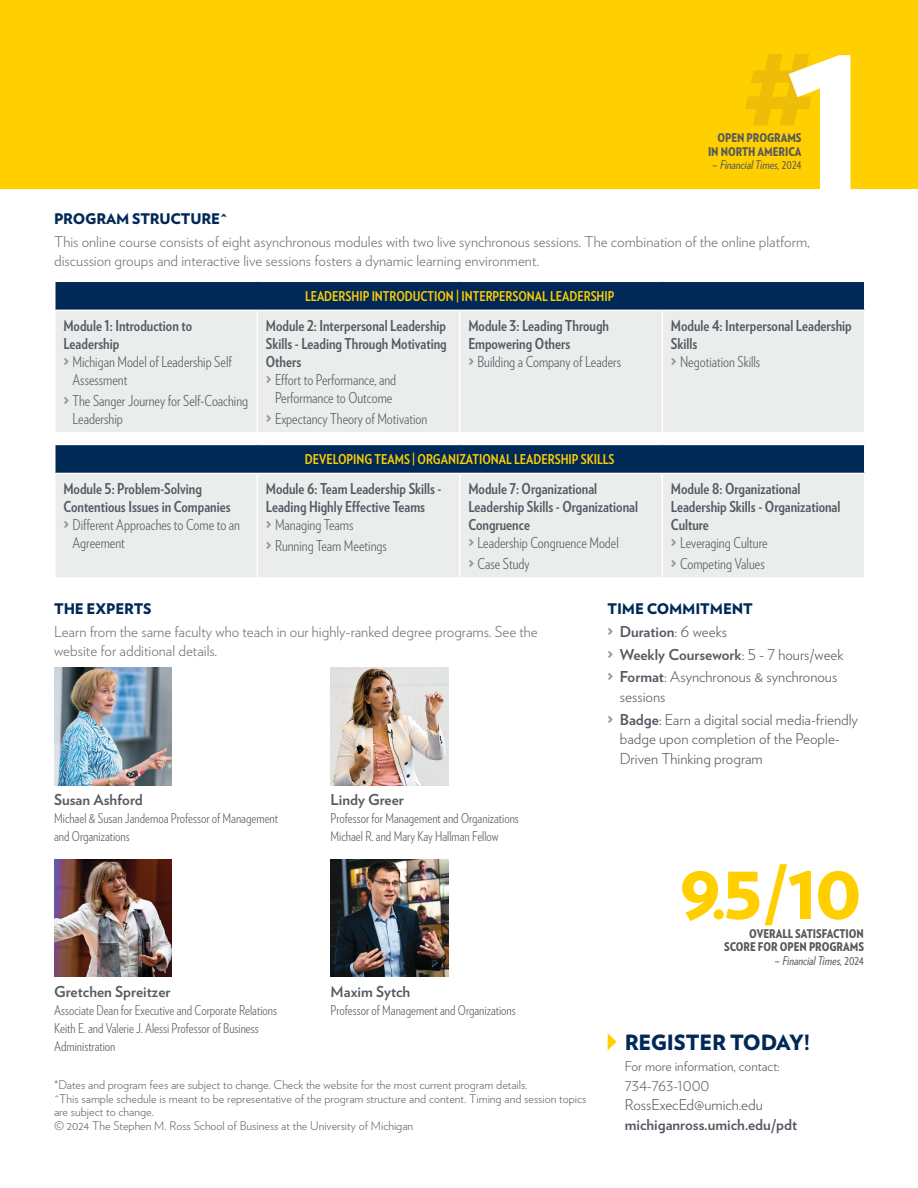
<style>
.page{position:relative;width:918px;height:1188px;background:#fff}
.page>*{position:absolute;margin:0;border:0;box-sizing:border-box;transform-origin:0 0}
.t1{font:900 64.5px "Verlag";color:#ffcf00}
.Intro{font:900 21px "Verlag";letter-spacing:-.01em;color:#002957}
.Body_Copy{font:700 15px/18px "Verlag Condensed";color:#555962}
.Intro-2{font:300 15px/19.5px "Verlag";color:#6e727b}
.Body_Copy-2{font:300 15px/18px "Verlag Condensed";color:#555962}
.Body_Copy-3{font:700 15px/19.5px "Verlag";color:#555962}
.Body_Copy-4{font:300 15px/19.5px "Verlag";color:#555962}
.Intro-3{font:900 14.7px "Verlag";letter-spacing:-.01em;color:#002957}
.SUBHEAD{font:900 14.7px "Verlag";letter-spacing:-.01em;color:#002957}
.Body_Copy-5{font:300 13.5px/18px "Verlag Condensed";color:#555962}
.t2{font:700 13.5px "Verlag Condensed";color:#ffcf00}
.Body_Copy-6{font:300 13.5px/19.5px "Verlag";color:#555962}
.t3{font:300 12px/13.5px "Verlag";color:#61656e}
.Intro-4{font:900 12px/13.5px "Verlag Condensed";color:#58595b;text-align:right}
.Intro-5{font:italic 12px "Verlag Condensed";color:#58595b;scale:1.19 1}
.s1{font-style:normal}
.s2{font-family:"Verlag";font-weight:900;color:#949698}
.s3{font-weight:300}
.s4{font-weight:900;color:#949698}
.s5{font-weight:700}
</style>
<div class="page">
<div style="left:0;top:0;width:918px;height:189px;background:#ffcf00"></div>
<img style="left:54px;top:667px;width:118px;height:118px">
<svg style="left:745px;top:54px;width:105px;height:135px"></svg>
<div style="left:55px;top:281px;width:810px;height:29px;background:#002957"></div>
<div style="left:56px;top:311px;width:808px;height:121px;background:#ebecec"></div>
<hr style="left:54px;top:281px;width:203px;height:1px;background:#fff">
<hr style="left:54px;top:282px;width:2px;height:28px;background:#fff">
<hr style="left:257px;top:281px;width:203px;height:1px;background:#fff">
<hr style="left:460px;top:281px;width:202px;height:1px;background:#fff">
<hr style="left:662px;top:281px;width:204px;height:1px;background:#fff">
<hr style="left:864px;top:282px;width:2px;height:28px;background:#fff">
<hr style="left:256px;top:311px;width:2px;height:121px;background:#fff">
<hr style="left:459px;top:311px;width:1px;height:121px;background:#fff">
<hr style="left:662px;top:311px;width:1px;height:121px;background:#fff">
<svg style="left:608px;top:1033px;width:8px;height:17px"></svg>
<div style="left:55px;top:444px;width:810px;height:29px;background:#002957"></div>
<div style="left:56px;top:474px;width:808px;height:103px;background:#ebecec"></div>
<hr style="left:54px;top:444px;width:203px;height:1px;background:#fff">
<hr style="left:54px;top:445px;width:2px;height:28px;background:#fff">
<hr style="left:257px;top:444px;width:203px;height:1px;background:#fff">
<hr style="left:460px;top:444px;width:202px;height:1px;background:#fff">
<hr style="left:662px;top:444px;width:204px;height:1px;background:#fff">
<hr style="left:864px;top:445px;width:2px;height:28px;background:#fff">
<hr style="left:256px;top:474px;width:2px;height:103px;background:#fff">
<hr style="left:459px;top:474px;width:1px;height:103px;background:#fff">
<hr style="left:662px;top:474px;width:1px;height:103px;background:#fff">
<img style="left:54px;top:859px;width:118px;height:118px">
<img style="left:330px;top:667px;width:118px;height:118px">
<img style="left:330px;top:859px;width:118px;height:118px">
<p class="Intro-4" style="left:708px;top:130px;width:95px">OPEN PROGRAMS<br>IN NORTH AMERICA</p>
<p class="Intro-5" style="left:712px;top:156px;width:77px">– Financial Times, <span class="s1">2024</span></p>
<p class="SUBHEAD" style="left:54px;top:207px;width:175px">PROGRAM STRUCTURE^</p>
<p class="Intro-2" style="left:54px;top:231px;width:757px">This online course consists of eight asynchronous modules with two live synchronous sessions. The combination of the online platform, discussion groups and interactive live sessions fosters a dynamic learning environment.</p>
<p class="t2" style="left:305px;top:286px;width:311px">LEADERSHIP INTRODUCTION | INTERPERSONAL LEADERSHIP</p>
<p class="Body_Copy" style="left:63px;top:316px;width:130px">Module 1: Introduction to</p>
<p class="Body_Copy" style="left:63px;top:334px;width:57px">Leadership</p>
<p class="Body_Copy-2" style="left:63px;top:352px;width:170px"><span class="s2">&gt;</span> Michigan Model of Leadership Self</p>
<p class="Body_Copy-2" style="left:73px;top:370px;width:56px">Assessment</p>
<p class="Body_Copy-2" style="left:73px;top:391px;width:177px;text-indent:-9px"><span class="s2">&gt;</span> The Sanger Journey for Self-Coaching<br>Leadership</p>
<p class="Body_Copy" style="left:266px;top:316px;width:182px">Module 2: Interpersonal Leadership</p>
<p class="Body_Copy" style="left:266px;top:334px;width:182px">Skills - Leading Through Motivating</p>
<p class="Body_Copy" style="left:266px;top:352px;width:37px">Others</p>
<p class="Body_Copy-2" style="left:266px;top:370px;width:132px"><span class="s2">&gt;</span> Effort to Performance, and</p>
<p class="Body_Copy-2" style="left:275px;top:388px;width:119px">Performance to Outcome</p>
<p class="Body_Copy-2" style="left:266px;top:409px;width:163px"><span class="s2">&gt;</span> Expectancy Theory of Motivation</p>
<p class="Body_Copy" style="left:468px;top:316px;width:154px">Module 3: Leading Through<br>Empowering Others<br><span class="s2">&gt;</span> <span class="s3">Building a Company of Leaders</span></p>
<p class="Body_Copy" style="left:671px;top:316px;width:182px">Module 4: Interpersonal Leadership<br>Skills<br><span class="s2">&gt;</span> <span class="s3">Negotiation Skills</span></p>
<p class="Body_Copy" style="left:63px;top:479px;width:140px">Module 5: Problem-Solving</p>
<p class="Body_Copy" style="left:63px;top:497px;width:169px">Contentious Issues in Companies</p>
<p class="Body_Copy-2" style="left:63px;top:515px;width:178px"><span class="s2">&gt;</span> Different Approaches to Come to an</p>
<p class="Body_Copy-2" style="left:73px;top:533px;width:54px">Agreement</p>
<p class="Intro-3" style="left:54px;top:597px;width:99px">THE EXPERTS</p>
<p class="t2" style="left:305px;top:449px;width:311px">DEVELOPING TEAMS | ORGANIZATIONAL LEADERSHIP SKILLS</p>
<p class="Body_Copy" style="left:266px;top:479px;width:177px">Module 6: Team Leadership Skills -<br>Leading Highly Effective Teams<br><span class="s2">&gt;</span> <span class="s3">Managing Teams</span></p>
<p class="Body_Copy-2" style="left:266px;top:536px;width:123px"><span class="s2">&gt;</span> Running Team Meetings</p>
<p class="Body_Copy" style="left:468px;top:479px;width:171px">Module 7: Organizational<br>Leadership Skills - Organizational<br>Congruence<br><span class="s2">&gt;</span> <span class="s3">Leadership Congruence Model</span></p>
<p class="Body_Copy-2" style="left:468px;top:554px;width:63px"><span class="s2">&gt;</span> Case Study</p>
<p class="Body_Copy" style="left:671px;top:479px;width:171px">Module 8: Organizational<br>Leadership Skills - Organizational<br>Culture<br><span class="s2">&gt;</span> <span class="s3">Leveraging Culture</span></p>
<p class="Body_Copy-2" style="left:671px;top:554px;width:95px"><span class="s2">&gt;</span> Competing Values</p>
<p class="Intro-3" style="left:608px;top:597px;width:147px">TIME COMMITMENT</p>
<p class="Intro-2" style="left:54px;top:621px;width:485px">Learn from the same faculty who teach in our highly-ranked degree programs. See the website for additional details.</p>
<p class="Body_Copy-3" style="left:54px;top:789px;width:90px">Susan Ashford</p>
<p class="Body_Copy-5" style="left:54px;top:809px;width:225px">Michael &amp; Susan Jandernoa Professor of Management and Organizations</p>
<p class="Body_Copy-3" style="left:331px;top:789px;width:75px">Lindy Greer</p>
<p class="Body_Copy-5" style="left:331px;top:809px;width:190px">Professor for Management and Organizations<br>Michael R. and Mary Kay Hallman Fellow</p>
<p class="Body_Copy-3" style="left:54px;top:981px;width:118px">Gretchen Spreitzer</p>
<p class="Body_Copy-5" style="left:54px;top:1000px;width:224px">Associate Dean for Executive and Corporate Relations<br>Keith E. and Valerie J. Alessi Professor of Business<br>Administration</p>
<p class="Body_Copy-3" style="left:331px;top:981px;width:81px">Maxim Sytch</p>
<p class="Body_Copy-5" style="left:331px;top:1000px;width:187px">Professor of Management and Organizations</p>
<p class="t3" style="left:54px;top:1078px;width:534px">*Dates and program fees are subject to change. Check the website for the most current program details.<br>^This sample schedule is meant to be representative of the program structure and content. Timing and session topics are subject to change.<br>© 2024 The Stephen M. Ross School of Business at the University of Michigan</p>
<p class="Body_Copy-3" style="left:608px;top:621px;width:121px"><span class="s4">&gt;</span> Duration<span class="s3">: 6 weeks</span></p>
<p class="Body_Copy-3" style="left:608px;top:644px;width:238px"><span class="s4">&gt;</span> Weekly Coursework<span class="s3">: 5 - 7 hours/week</span></p>
<p class="Body_Copy-4" style="left:620px;top:666px;width:219px;text-indent:-12px"><span class="s4">&gt;</span> <span class="s5">Format</span>: Asynchronous &amp; synchronous sessions</p>
<p class="Body_Copy-4" style="left:620px;top:709px;width:240px;text-indent:-12px"><span class="s4">&gt;</span> <span class="s5">Badge</span>: Earn a digital social media-friendly badge upon completion of the People-<br>Driven Thinking program</p>
<p class="t1" style="left:679px;top:842px;width:185px">9.5/10</p>
<p class="Intro-4" style="left:749px;top:926px;width:116px">OVERALL SATISFACTION</p>
<p class="Intro-4" style="left:724px;top:940px;width:141px">SCORE FOR OPEN PROGRAMS</p>
<p class="Intro-5" style="left:775px;top:952px;width:77px">– Financial Times, <span class="s1">2024</span></p>
<p class="Intro" style="left:625px;top:1026px;width:187px">REGISTER TODAY!</p>
<p class="Body_Copy-6" style="left:625px;top:1056px;width:156px">For more information, contact:<br>734-763-1000</p>
<p class="Body_Copy-3" style="left:625px;top:1094px;width:174px"><span class="s3">RossExecEd@umich.edu </span>michiganross.umich.edu/pdt</p>
</div>
